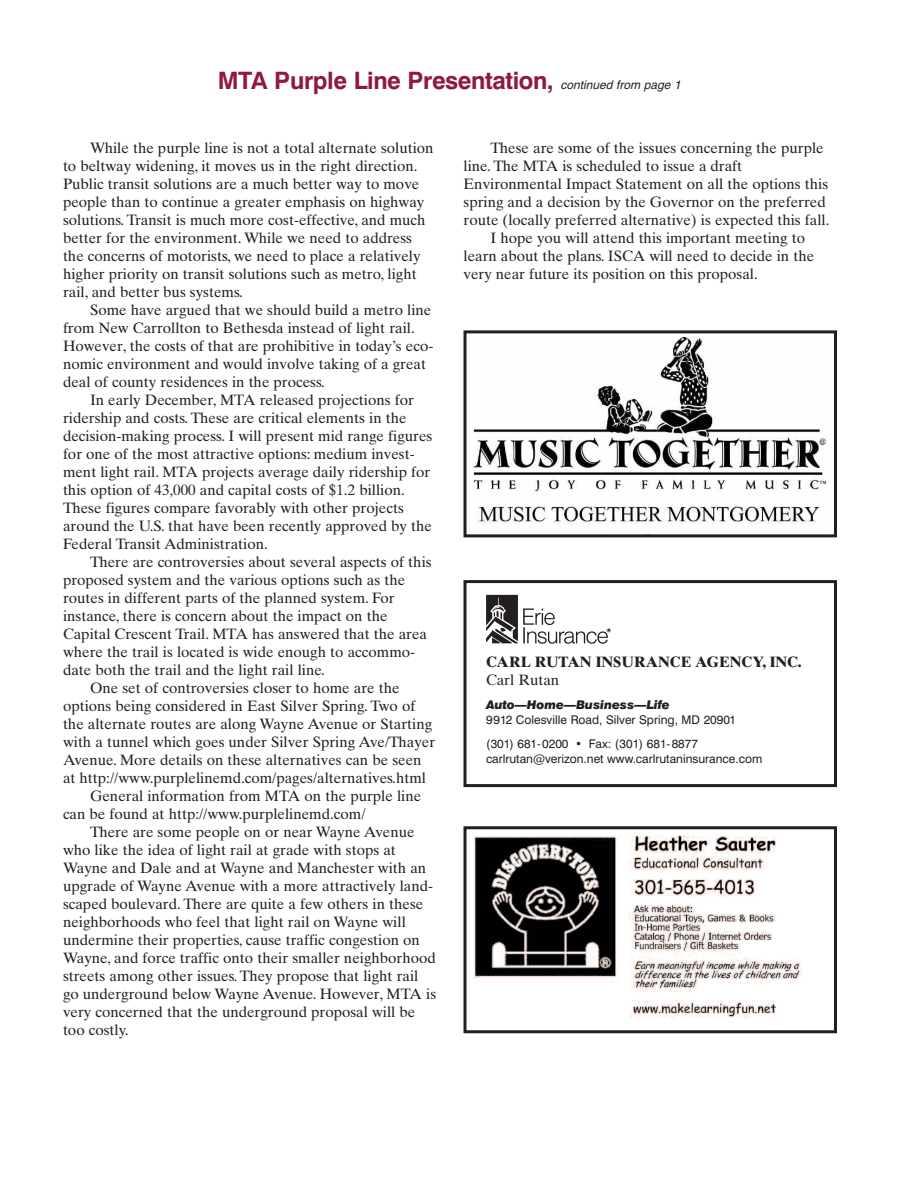
<style>
.page{position:relative;width:918px;height:1188px;background:#fff}
.page>*{position:absolute;margin:0;border:0;box-sizing:border-box;transform-origin:0 0}
.t1{font:700 24px "Swiss 721 BT";letter-spacing:-.015em;color:#8f1845}
.t2{font:15px/18px "Times Ten";color:#231f20}
.t3{font:700 15px "Times Ten";color:#231f20}
.t4{font:12px/24px "Swiss 721 BT";color:#231f20}
.t5{font:italic 900 12px "Swiss 721 BT";color:#231f20}
.s1{font-family:"Helvetica";font-weight:400;font-style:italic;font-size:12px;color:#231f20}
</style>
<div class="page">
<img style="left:474px;top:338px;width:352px;height:186px">
<div style="left:464px;top:330px;width:373px;height:207px;border:3px solid #231f20"></div>
<div style="left:464px;top:580px;width:373px;height:207px;border:3px solid #231f20"></div>
<svg style="left:486px;top:595px;width:125px;height:49px"></svg>
<img style="left:473px;top:835px;width:329px;height:183px">
<div style="left:464px;top:826px;width:373px;height:207px;border:3px solid #231f20"></div>
<h1 class="t1" style="left:218px;top:72px;width:465px">MTA Purple Line Presentation, <span class="s1">continued from page 1</span></h1>
<p class="t2" style="left:63px;top:141px;width:372px;text-indent:27px">While the purple line is not a total alternate solution to beltway widening, it moves us in the right direction.<br>Public transit solutions are a much better way to move people than to continue a greater emphasis on highway solutions. Transit is much more cost-effective, and much better for the environment. While we need to address the concerns of motorists, we need to place a relatively higher priority on transit solutions such as metro, light rail, and better bus systems.</p>
<p class="t2" style="left:63px;top:303px;width:372px;text-indent:27px">Some have argued that we should build a metro line from New Carrollton to Bethesda instead of light rail.<br>However, the costs of that are prohibitive in today’s eco&shy;nomic environment and would involve taking of a great deal of county residences in the process.</p>
<p class="t2" style="left:63px;top:393px;width:371px;text-indent:27px">In early December, MTA released projections for ridership and costs. These are critical elements in the decision-making process. I will present mid range figures for one of the most attractive options: medium invest&shy;ment light rail. MTA projects average daily ridership for this option of 43,000 and capital costs of $1.2 billion.<br>These figures compare favorably with other projects around the U.S. that have been recently approved by the Federal Transit Administration.</p>
<p class="t2" style="left:90px;top:555px;width:343px">There are controversies about several aspects of this</p>
<p class="t2" style="left:63px;top:573px;width:344px">proposed system and the various options such as the</p>
<p class="t2" style="left:63px;top:591px;width:333px">routes in different parts of the planned system. For</p>
<p class="t2" style="left:63px;top:609px;width:326px">instance, there is concern about the impact on the</p>
<p class="t2" style="left:63px;top:627px;width:366px">Capital Crescent Trail. MTA has answered that the area</p>
<p class="t2" style="left:63px;top:645px;width:354px">where the trail is located is wide enough to accommo-</p>
<p class="t2" style="left:63px;top:663px;width:264px">date both the trail and the light rail line.</p>
<p class="t2" style="left:90px;top:681px;width:311px">One set of controversies closer to home are the</p>
<p class="t2" style="left:63px;top:699px;width:354px">options being considered in East Silver Spring. Two of</p>
<p class="t2" style="left:63px;top:717px;width:371px">the alternate routes are along Wayne Avenue or Starting</p>
<p class="t2" style="left:63px;top:735px;width:374px">with a tunnel which goes under Silver Spring Ave/Thayer</p>
<p class="t2" style="left:63px;top:753px;width:360px">Avenue. More details on these alternatives can be seen</p>
<p class="t2" style="left:63px;top:771px;width:365px">at http://www.purplelinemd.com/pages/alternatives.html</p>
<p class="t2" style="left:90px;top:789px;width:333px">General information from MTA on the purple line</p>
<p class="t2" style="left:63px;top:807px;width:304px">can be found at http://www.purplelinemd.com/</p>
<p class="t2" style="left:90px;top:825px;width:326px">There are some people on or near Wayne Avenue</p>
<p class="t2" style="left:63px;top:843px;width:334px">who like the idea of light rail at grade with stops at</p>
<p class="t2" style="left:63px;top:861px;width:365px">Wayne and Dale and at Wayne and Manchester with an</p>
<p class="t2" style="left:63px;top:879px;width:372px">upgrade of Wayne Avenue with a more attractively land-</p>
<p class="t2" style="left:63px;top:897px;width:362px">scaped boulevard. There are quite a few others in these</p>
<p class="t2" style="left:63px;top:915px;width:344px">neighborhoods who feel that light rail on Wayne will</p>
<p class="t2" style="left:63px;top:933px;width:358px">undermine their properties, cause traffic congestion on</p>
<p class="t2" style="left:63px;top:951px;width:374px">Wayne, and force traffic onto their smaller neighborhood</p>
<p class="t2" style="left:63px;top:969px;width:357px">streets among other issues. They propose that light rail</p>
<p class="t2" style="left:63px;top:987px;width:375px">go underground below Wayne Avenue. However, MTA is</p>
<p class="t2" style="left:63px;top:1005px;width:354px">very concerned that the underground proposal will be</p>
<p class="t2" style="left:63px;top:1023px;width:67px">too costly.</p>
<p class="t2" style="left:490px;top:141px;width:335px">These are some of the issues concerning the purple</p>
<p class="t2" style="left:464px;top:159px;width:280px">line. The MTA is scheduled to issue a draft</p>
<p class="t2" style="left:464px;top:177px;width:366px">Environmental Impact Statement on all the options this</p>
<p class="t2" style="left:464px;top:195px;width:364px">spring and a decision by the Governor on the preferred</p>
<p class="t2" style="left:464px;top:213px;width:368px">route (locally preferred alternative) is expected this fall.</p>
<p class="t2" style="left:490px;top:231px;width:316px">I hope you will attend this important meeting to</p>
<p class="t2" style="left:464px;top:249px;width:352px">learn about the plans. ISCA will need to decide in the</p>
<p class="t2" style="left:464px;top:267px;width:296px">very near future its position on this proposal.</p>
<p class="t3" style="left:486px;top:657px;width:317px">CARL RUTAN INSURANCE AGENCY, INC.</p>
<p class="t2" style="left:486px;top:672px;width:75px">Carl Rutan</p>
<p class="t5" style="left:486px;top:700px;width:185px">Auto—Home—Business—Life</p>
<p class="t4" style="left:486px;top:709px;width:251px">9912 Colesville Road, Silver Spring, MD 20901 (301) 681-0200 • Fax: (301) 681-8877</p>
<p class="t4" style="left:486px;top:748px;width:278px">carlrutan@verizon.net www.carlrutaninsurance.com</p>
</div>
